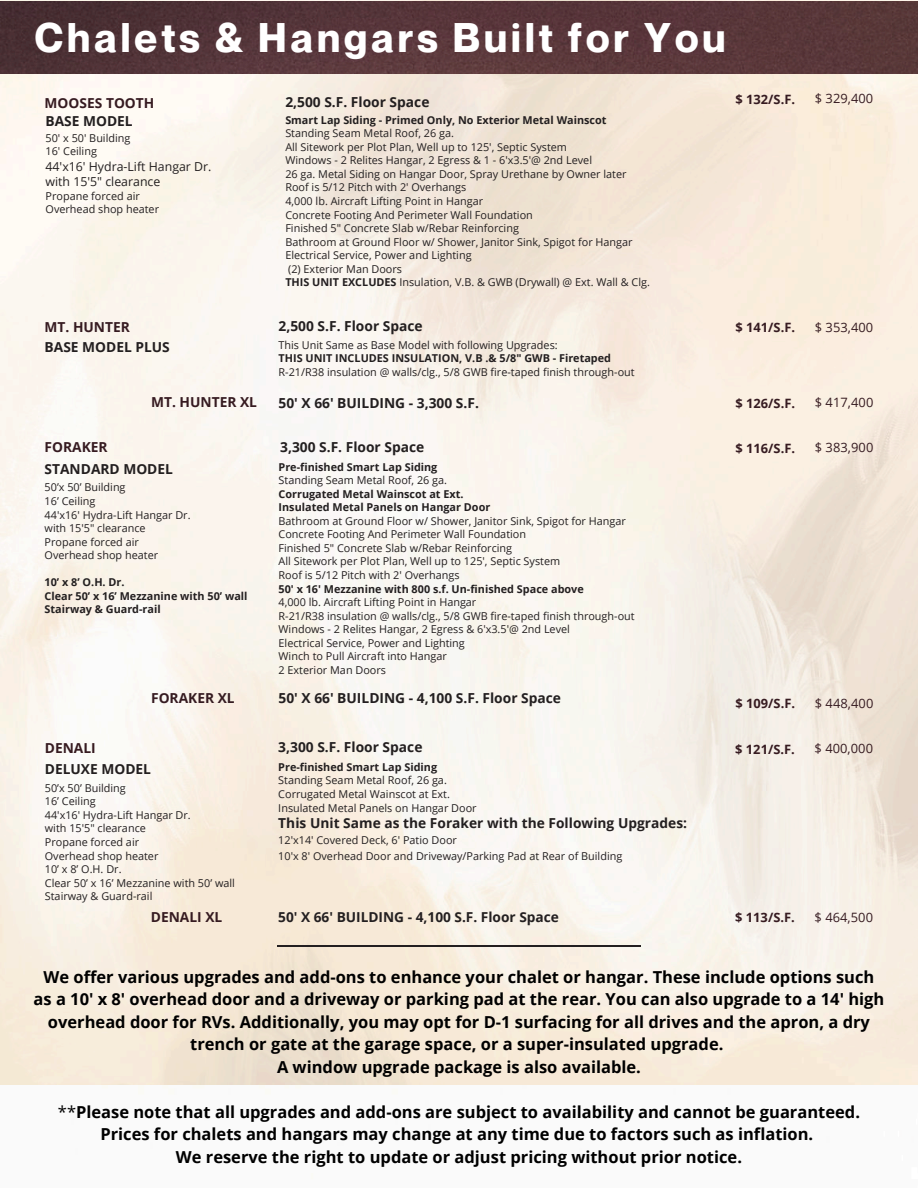
<style>
.page{position:relative;width:918px;height:1188px;background:#fff}
.page>*{position:absolute;margin:0;border:0;box-sizing:border-box;transform-origin:0 0}
.t1{font:700 40.5px "Neue Montreal";letter-spacing:.1em;color:#fff}
.t2{font:700 16.5px/22.5px "Open Sans";color:#000;text-align:center}
.t3{font:700 13.8px "Open Sans";color:#231f20}
.t4{font:700 13.8px "Open Sans";color:#361b21}
.t5{font:700 13.65px "Open Sans";color:#231f20}
.t6{font:700 12.9px "Open Sans";color:#361b21}
.t7{font:12.9px "Open Sans";letter-spacing:.005em;color:#361b21}
.t8{font:12.3px/15.3px "Open Sans";color:#231f20}
.t9{font:10.8px/13.5px "Open Sans";color:#231f20}
.t10{font:700 10.8px/13.5px "Open Sans";color:#231f20}
.s1{font-weight:700}
.s2{font-weight:400}
</style>
<div class="page">
<img style="left:0;top:0;width:918px;height:1085px">
<img style="left:0;top:2px;width:918px;height:72px">
<hr style="left:277px;top:946px;width:364px;height:1px;background:#231f20">
<h1 class="t1" style="left:35px;top:4px;width:692px">Chalets &amp; Hangars Built for You</h1>
<p class="t4" style="left:45px;top:93px;width:111px">MOOSES TOOTH</p>
<p class="t3" style="left:285px;top:92px;width:146px">2,500 S.F. Floor Space</p>
<p class="t6" style="left:735px;top:90px;width:61px">$ 132/S.F.</p>
<p class="t7" style="left:815px;top:90px;width:60px">$ 329,400</p>
<p class="t10" style="left:285px;top:113px;width:323px">Smart Lap Siding - Primed Only, No Exterior Metal Wainscot</p>
<p class="t9" style="left:285px;top:126px;width:366px">Standing Seam Metal Roof, 26 ga.<br>All Sitework per Plot Plan, Well up to 125', Septic System<br>Windows - 2 Relites Hangar, 2 Egress &amp; 1 - 6'x3.5'@ 2nd Level<br>26 ga. Metal Siding on Hangar Door, Spray Urethane by Owner later Roof is 5/12 Pitch with 2' Overhangs<br>4,000 lb. Aircraft Lifting Point in Hangar<br>Concrete Footing And Perimeter Wall Foundation<br>Finished 5" Concrete Slab w/Rebar Reinforcing<br>Bathroom at Ground Floor w/ Shower, Janitor Sink, Spigot for Hangar Electrical Service, Power and Lighting<br>(2) Exterior Man Doors<br><span class="s1">THIS UNIT EXCLUDES</span> Insulation, V.B. &amp; GWB (Drywall) @ Ext. Wall &amp; Clg.</p>
<p class="t3" style="left:46px;top:111px;width:89px">BASE MODEL</p>
<p class="t9" style="left:46px;top:131px;width:86px">50' x 50' Building<br>16' Ceiling</p>
<p class="t8" style="left:46px;top:158px;width:167px">44'x16' Hydra-Lift Hangar Dr. with 15'5" clearance</p>
<p class="t9" style="left:46px;top:189px;width:115px">Propane forced air<br>Overhead shop heater</p>
<p class="t4" style="left:45px;top:317px;width:87px">MT. HUNTER</p>
<p class="t3" style="left:45px;top:337px;width:127px">BASE MODEL PLUS</p>
<p class="t3" style="left:279px;top:316px;width:146px">2,500 S.F. Floor Space</p>
<p class="t7" style="left:815px;top:318px;width:60px">$ 353,400</p>
<p class="t6" style="left:735px;top:319px;width:61px">$ 141/S.F.</p>
<p class="t9" style="left:279px;top:338px;width:281px">This Unit Same as Base Model with following Upgrades:</p>
<p class="t10" style="left:279px;top:351px;width:334px">THIS UNIT INCLUDES INSULATION, V.B .&amp; 5/8" GWB - Firetaped</p>
<p class="t9" style="left:279px;top:365px;width:358px">R-21/R38 insulation @ walls/clg., 5/8 GWB fire-taped finish through-out</p>
<p class="t4" style="left:151px;top:392px;width:107px">MT. HUNTER XL</p>
<p class="t3" style="left:279px;top:393px;width:202px">50' X 66' BUILDING - 3,300 S.F.</p>
<p class="t6" style="left:735px;top:394px;width:61px">$ 126/S.F.</p>
<p class="t7" style="left:815px;top:394px;width:60px">$ 417,400</p>
<p class="t4" style="left:45px;top:438px;width:65px">FORAKER</p>
<p class="t9" style="left:45px;top:480px;width:147px">50’x 50’ Building<br>16’ Ceiling<br>44'x16' Hydra-Lift Hangar Dr. with 15'5" clearance<br>Propane forced air<br>Overhead shop heater</p>
<p class="t10" style="left:45px;top:575px;width:204px">10’ x 8’ O.H. Dr.<br>Clear 50’ x 16’ Mezzanine with 50’ wall<br>Stairway &amp; Guard-rail</p>
<p class="t3" style="left:45px;top:459px;width:130px">STANDARD MODEL</p>
<p class="t3" style="left:280px;top:437px;width:146px">3,300 S.F. Floor Space</p>
<p class="t10" style="left:279px;top:460px;width:160px">Pre-finished Smart Lap Siding</p>
<p class="t9" style="left:279px;top:473px;width:170px">Standing Seam Metal Roof, 26 ga.</p>
<p class="t10" style="left:279px;top:487px;width:213px">Corrugated Metal Wainscot at Ext.<br>Insulated Metal Panels on Hangar Door</p>
<p class="t9" style="left:279px;top:514px;width:349px">Bathroom at Ground Floor w/ Shower, Janitor Sink, Spigot for Hangar Concrete Footing And Perimeter Wall Foundation<br>Finished 5" Concrete Slab w/Rebar Reinforcing<br>All Sitework per Plot Plan, Well up to 125', Septic System<br>Roof is 5/12 Pitch with 2' Overhangs</p>
<p class="t10" style="left:279px;top:582px;width:307px">50' x 16' Mezzanine with 800 s.f. Un-finished Space above</p>
<p class="t9" style="left:279px;top:595px;width:358px">4,000 lb. Aircraft Lifting Point in Hangar<br>R-21/R38 insulation @ walls/clg., 5/8 GWB fire-taped finish through-out Windows - 2 Relites Hangar, 2 Egress &amp; 6'x3.5'@ 2nd Level<br>Electrical Service, Power and Lighting<br>Winch to Pull Aircraft into Hangar<br>2 Exterior Man Doors</p>
<p class="t4" style="left:151px;top:688px;width:85px">FORAKER XL</p>
<p class="t3" style="left:279px;top:688px;width:284px">50' X 66' BUILDING - 4,100 S.F. Floor Space</p>
<p class="t6" style="left:735px;top:439px;width:61px">$ 116/S.F.</p>
<p class="t7" style="left:815px;top:439px;width:60px">$ 383,900</p>
<p class="t6" style="left:735px;top:694px;width:61px">$ 109/S.F.</p>
<p class="t7" style="left:815px;top:694px;width:60px">$ 448,400</p>
<p class="t3" style="left:278px;top:738px;width:146px">3,300 S.F. Floor Space</p>
<p class="t4" style="left:45px;top:738px;width:52px">DENALI</p>
<p class="t6" style="left:735px;top:740px;width:61px">$ 121/S.F.</p>
<p class="t7" style="left:815px;top:739px;width:60px">$ 400,000</p>
<p class="t9" style="left:45px;top:781px;width:192px">50’x 50’ Building<br>16’ Ceiling<br>44'x16' Hydra-Lift Hangar Dr.<br>with 15'5" clearance<br>Propane forced air<br>Overhead shop heater<br>10’ x 8’ O.H. Dr.<br>Clear 50’ x 16’ Mezzanine with 50’ wall<br>Stairway &amp; Guard-rail</p>
<p class="t3" style="left:45px;top:759px;width:108px">DELUXE MODEL</p>
<p class="t10" style="left:278px;top:760px;width:160px">Pre-finished Smart Lap Siding</p>
<p class="t9" style="left:278px;top:774px;width:200px">Standing Seam Metal Roof, 26 ga.<br>Corrugated Metal Wainscot at Ext.<br>Insulated Metal Panels on Hangar Door</p>
<p class="t9" style="left:278px;top:832px;width:346px;line-height:16.2px">12'x14' Covered Deck, 6' Patio Door<br>10'x 8' Overhead Door and Driveway/Parking Pad at Rear of Building</p>
<p class="t3" style="left:278px;top:813px;width:410px">This Unit Same as the Foraker with the Following Upgrades:</p>
<p class="t4" style="left:151px;top:907px;width:73px">DENALI XL</p>
<p class="t5" style="left:278px;top:907px;width:282px">50' X 66' BUILDING - 4,100 S.F. Floor Space</p>
<p class="t6" style="left:735px;top:908px;width:61px">$ 113/S.F.</p>
<p class="t7" style="left:815px;top:909px;width:60px">$ 464,500</p>
<p class="t2" style="left:34px;top:965px;width:852px">We offer various upgrades and add-ons to enhance your chalet or hangar. These include options such as a 10' x 8' overhead door and a driveway or parking pad at the rear. You can also upgrade to a 14' high overhead door for RVs. Additionally, you may opt for D-1 surfacing for all drives and the apron, a dry trench or gate at the garage space, or a super-insulated upgrade.<br>A window upgrade package is also available.</p>
<p class="t2" style="left:58px;top:1100px;width:804px"><span class="s2">**</span>Please note that all upgrades and add-ons are subject to availability and cannot be guaranteed.<br>Prices for chalets and hangars may change at any time due to factors such as inflation.<br>We reserve the right to update or adjust pricing without prior notice.</p>
</div>
